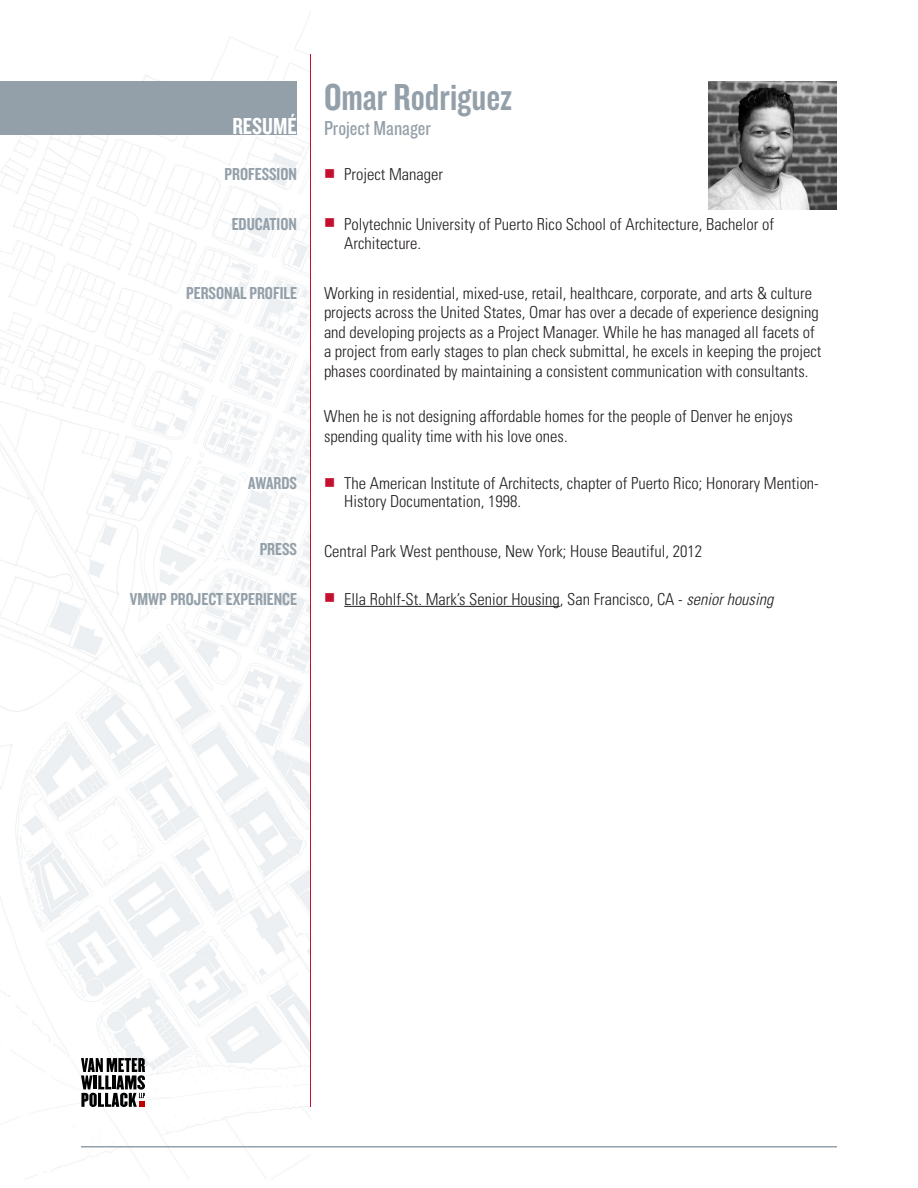
<style>
.page{position:relative;width:918px;height:1188px;background:#fff}
.page>*{position:absolute;margin:0;border:0;box-sizing:border-box;transform-origin:0 0}
.name{font:39px "Knockout 49 Liteweight";color:#94a0a9}
.kind_of_resumé{font:24px "Knockout 49 Liteweight";color:#fff}
.t1{font:21px "Knockout 29 Junior Ltweight";color:#94a0a9}
.bullet_list_first_li{font:18px "Knockout 49 Liteweight";color:#94a0a9}
.body{font:18px "Knockout 49 Liteweight";color:#94a0a9}
.body-2{font:300 condensed 16.5px/19.5px "Univers LT Std";color:#231f20}
.bullet_list_first_li-2{font:300 condensed 16.5px/19.5px "Univers LT Std";color:#231f20}
.s1{color:#c3102f}
.s2{font-style:italic}
</style>
<div class="page">
<img style="left:709px;top:81px;width:128px;height:128px">
<hr style="left:81px;top:1146px;width:756px;height:2px;background:#94a0a9">
<hr style="left:310px;top:54px;width:1px;height:1053px;background:#c3102f">
<div style="left:0;top:81px;width:297px;height:54px;background:#94a0a9"></div>
<svg style="left:81px;top:1058px;width:64px;height:49px"></svg>
<hr style="left:344px;top:606px;width:216px;height:1px;background:#231f20">
<p class="kind_of_resumé" style="left:232px;top:111px;width:66px">RESUMÉ</p>
<p class="name" style="left:324px;top:72px;width:190px">Omar Rodriguez</p>
<p class="t1" style="left:324px;top:114px;width:108px">Project Manager</p>
<p class="bullet_list_first_li" style="left:225px;top:163px;width:74px">PROFESSION</p>
<p class="bullet_list_first_li-2" style="left:324px;top:165px;width:121px"><span class="s1">■</span> Project Manager</p>
<p class="bullet_list_first_li" style="left:232px;top:212px;width:67px">EDUCATION</p>
<p class="bullet_list_first_li-2" style="left:344px;top:214px;width:431px;text-indent:-20px"><span class="s1">■</span> Polytechnic University of Puerto Rico School of Architecture, Bachelor of<br>Architecture.</p>
<p class="body" style="left:186px;top:281px;width:112px">PERSONAL PROFILE</p>
<p class="body-2" style="left:324px;top:283px;width:499px">Working in residential, mixed-use, retail, healthcare, corporate, and arts &amp; culture projects across the United States, Omar has over a decade of experience designing and developing projects as a Project Manager. While he has managed all facets of a project from early stages to plan check submittal, he excels in keeping the project phases coordinated by maintaining a consistent communication with consultants.</p>
<p class="body-2" style="left:324px;top:407px;width:471px">When he is not designing affordable homes for the people of Denver he enjoys spending quality time with his love ones.</p>
<p class="bullet_list_first_li" style="left:248px;top:472px;width:50px">AWARDS</p>
<p class="bullet_list_first_li-2" style="left:344px;top:474px;width:476px;line-height:18px;text-indent:-20px"><span class="s1">■</span> The American Institute of Architects, chapter of Puerto Rico; Honorary Mention-<br>History Documentation, 1998.</p>
<p class="body" style="left:260px;top:538px;width:39px">PRESS</p>
<p class="body-2" style="left:324px;top:541px;width:380px">Central Park West penthouse, New York; House Beautiful, 2012</p>
<p class="bullet_list_first_li" style="left:130px;top:587px;width:169px">VMWP PROJECT EXPERIENCE</p>
<p class="bullet_list_first_li-2" style="left:324px;top:589px;width:451px"><span class="s1">■</span> Ella Rohlf-St. Mark’s Senior Housing, San Francisco, CA - <span class="s2">senior housing</span></p>
</div>
